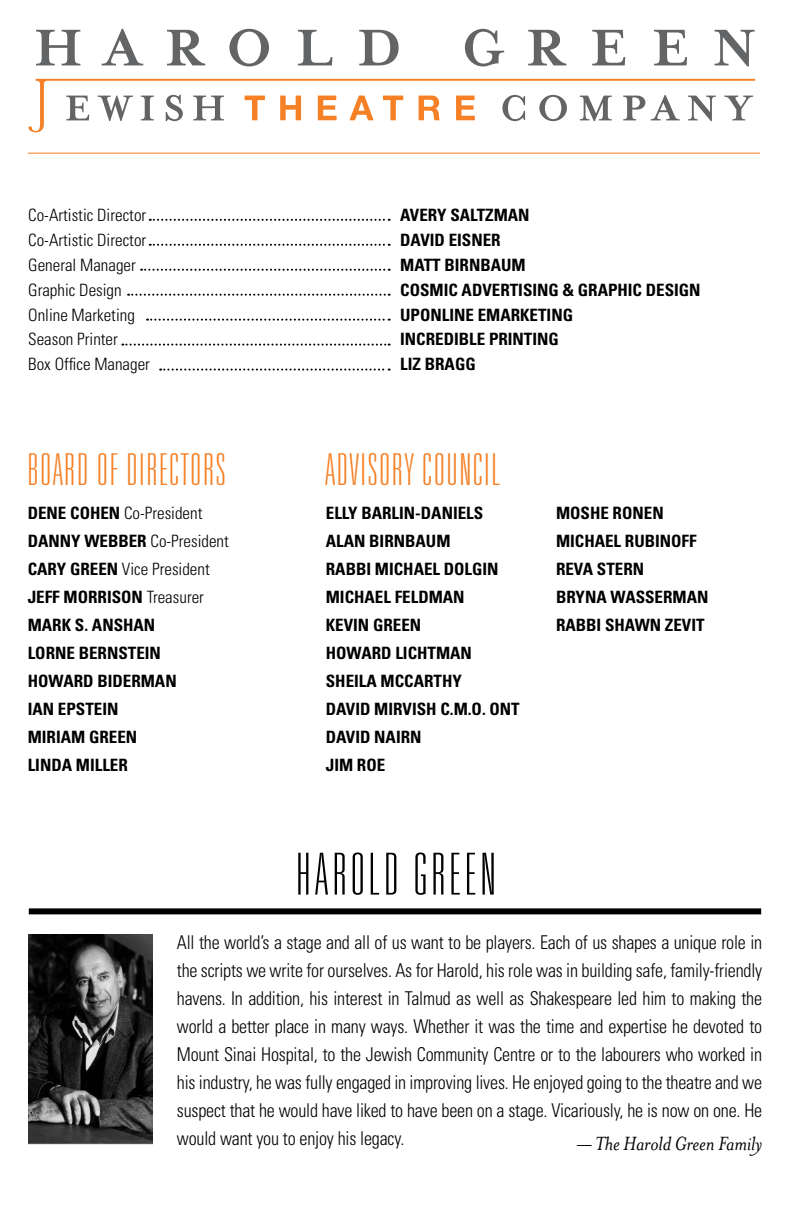
<style>
.page{position:relative;width:792px;height:1224px;background:#fff}
.page>*{position:absolute;margin:0;border:0;box-sizing:border-box;transform-origin:0 0}
.t1{font:100 ultra-condensed 58px "Univers";letter-spacing:.085em;color:#000}
.t2{font:100 ultra-condensed 44px "Univers";letter-spacing:.05em;color:#f58025}
.t3{font:italic 22px "Mrs Eaves OT";letter-spacing:-.01em;color:#000}
.t4{font:300 condensed 19px/28px "Univers LT Std";letter-spacing:-.01em;color:#000;text-align:justify;scale:.95 1}
.t5{font:700 condensed 17px/28px "Univers";color:#000}
.t6{font:300 condensed 17px/28px "Univers LT Std";color:#000}
.s1{font-family:"Univers";font-weight:700}
.s2{font-weight:300}
</style>
<div class="page">
<hr style="left:28px;top:153px;width:732px;height:1px;background:#f58025">
<svg style="left:150px;top:219px;width:240px;height:2px"></svg>
<svg style="left:150px;top:244px;width:240px;height:2px"></svg>
<svg style="left:147px;top:319px;width:243px;height:2px"></svg>
<svg style="left:122px;top:344px;width:268px;height:2px"></svg>
<svg style="left:141px;top:269px;width:249px;height:2px"></svg>
<svg style="left:128px;top:294px;width:262px;height:2px"></svg>
<svg style="left:160px;top:369px;width:230px;height:2px"></svg>
<img style="left:28px;top:935px;width:124px;height:209px">
<div style="left:29px;top:908px;width:732px;height:6px;background:#000"></div>
<svg style="left:36px;top:30px;width:44px;height:35px"></svg>
<svg style="left:102px;top:29px;width:41px;height:36px"></svg>
<svg style="left:167px;top:30px;width:38px;height:35px"></svg>
<svg style="left:229px;top:29px;width:40px;height:37px"></svg>
<svg style="left:298px;top:30px;width:34px;height:35px"></svg>
<svg style="left:359px;top:30px;width:40px;height:35px"></svg>
<svg style="left:465px;top:29px;width:39px;height:37px"></svg>
<svg style="left:528px;top:30px;width:38px;height:35px"></svg>
<svg style="left:592px;top:30px;width:33px;height:35px"></svg>
<svg style="left:654px;top:30px;width:33px;height:35px"></svg>
<svg style="left:715px;top:30px;width:40px;height:36px"></svg>
<svg style="left:29px;top:79px;width:726px;height:53px"></svg>
<p class="t6" style="left:28px;top:201px;width:120px">Co-Artistic Director</p>
<p class="t5" style="left:400px;top:201px;width:131px">AVERY SALTZMAN</p>
<p class="t6" style="left:28px;top:226px;width:120px">Co-Artistic Director</p>
<p class="t5" style="left:400px;top:226px;width:102px">DAVID EISNER</p>
<p class="t6" style="left:28px;top:251px;width:109px">General Manager</p>
<p class="t5" style="left:400px;top:251px;width:127px">MATT BIRNBAUM</p>
<p class="t6" style="left:28px;top:276px;width:95px">Graphic Design</p>
<p class="t5" style="left:400px;top:276px;width:302px">COSMIC ADVERTISING &amp; GRAPHIC DESIGN</p>
<p class="t6" style="left:28px;top:301px;width:108px">Online Marketing</p>
<p class="t5" style="left:400px;top:301px;width:174px">UPONLINE EMARKETING</p>
<p class="t6" style="left:28px;top:325px;width:91px">Season Printer</p>
<p class="t5" style="left:400px;top:325px;width:160px">INCREDIBLE PRINTING</p>
<p class="t6" style="left:28px;top:350px;width:123px">Box Office Manager</p>
<p class="t5" style="left:400px;top:350px;width:77px">LIZ BRAGG</p>
<h2 class="t2" style="left:28px;top:447px;width:199px">BOARD OF DIRECTORS</h2>
<p class="t6" style="left:28px;top:499px;width:203px"><span class="s1">DENE COHEN</span> Co-President<br><span class="s1">DANNY WEBBER</span> Co-President<br><span class="s1">CARY GREEN</span> Vice President</p>
<p class="t5" style="left:28px;top:583px;width:178px">JEFF MORRISON <span class="s2">Treasurer<br></span>MARK S. ANSHAN<br>LORNE BERNSTEIN<br>HOWARD BIDERMAN<br>IAN EPSTEIN<br>MIRIAM GREEN<br>LINDA MILLER</p>
<h2 class="t2" style="left:326px;top:447px;width:175px">ADVISORY COUNCIL</h2>
<p class="t5" style="left:326px;top:499px;width:195px">ELLY BARLIN-DANIELS<br>ALAN BIRNBAUM<br>RABBI MICHAEL DOLGIN<br>MICHAEL FELDMAN<br>KEVIN GREEN<br>HOWARD LICHTMAN<br>SHEILA MCCARTHY<br>DAVID MIRVISH C.M.O. ONT<br>DAVID NAIRN<br>JIM ROE</p>
<p class="t5" style="left:556px;top:499px;width:154px">MOSHE RONEN<br>MICHAEL RUBINOFF<br>REVA STERN<br>BRYNA WASSERMAN<br>RABBI SHAWN ZEVIT</p>
<h1 class="t1" style="left:296px;top:845px;width:201px">HAROLD GREEN</h1>
<p class="t4" style="left:177px;top:928px;width:618px">All the world’s a stage and all of us want to be players. Each of us shapes a unique role in the scripts we write for ourselves. As for Harold, his role was in building safe, family-friendly havens. In addition, his interest in Talmud as well as Shakespeare led him to making the world a better place in many ways. Whether it was the time and expertise he devoted to Mount Sinai Hospital, to the Jewish Community Centre or to the labourers who worked in his industry, he was fully engaged in improving lives. He enjoyed going to the theatre and we suspect that he would have liked to have been on a stage. Vicariously, he is now on one. He would want you to enjoy his legacy.</p>
<p class="t3" style="left:577px;top:1132px;width:187px">— The Harold Green Family</p>
</div>
